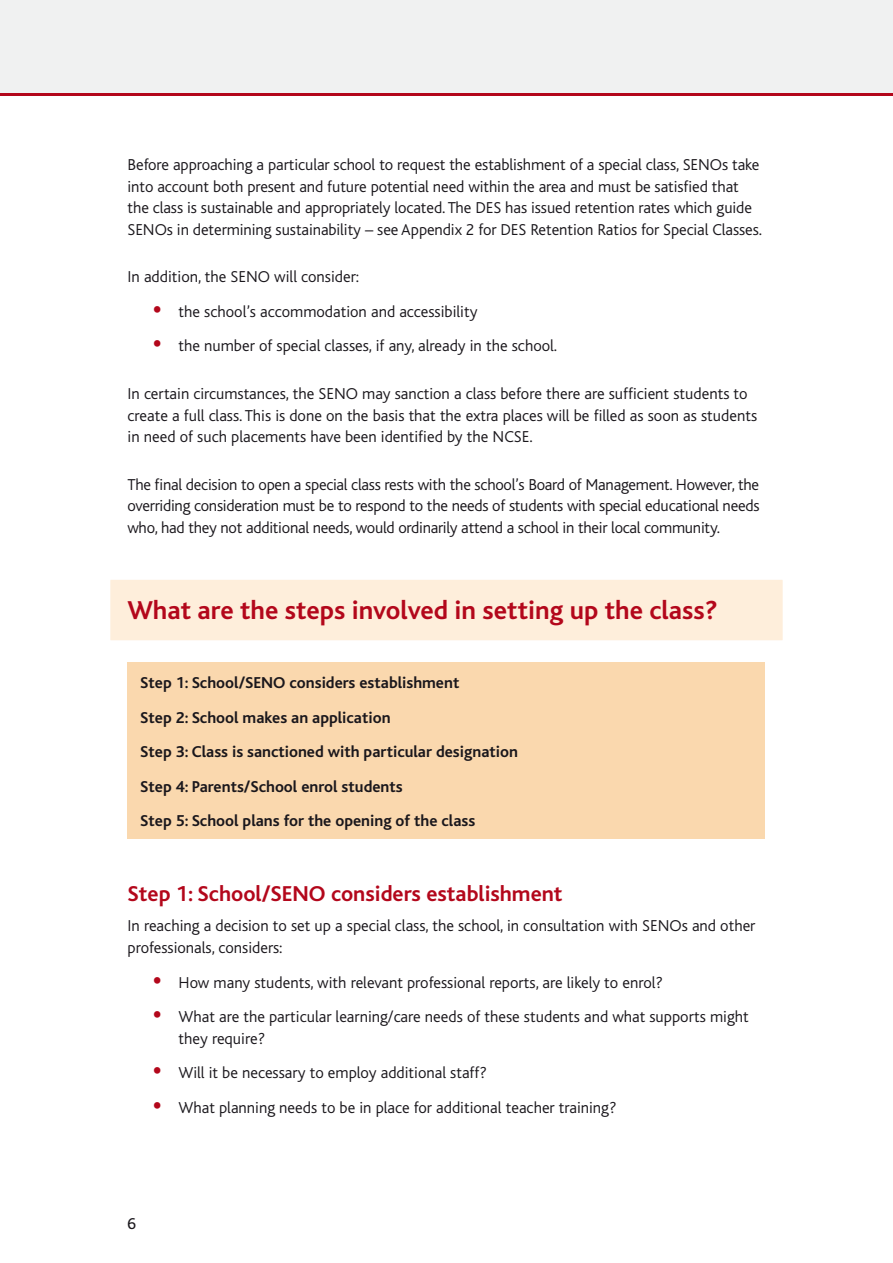
<style>
.page{position:relative;width:893px;height:1263px;background:#fff}
.page>*{position:absolute;margin:0;border:0;box-sizing:border-box;transform-origin:0 0}
.Head_1_-_NEW{font:700 27px "Bliss";color:#b3071b}
.Head_1_1{font:700 22.5px "Bliss";color:#b3071b}
.Body__6{font:300 16.5px/21.8px "Bliss";color:#1a171c}
.Body__3{font:700 16.5px "Bliss";color:#1a171c}
.Body__3-2{font:300 16.5px/21.8px "Bliss";color:#1a171c}
.t1{font:16.5px "Bliss";color:#1a171c}
.s1{font-weight:800;font-size:24px;color:#b3071b}
</style>
<div class="page">
<div style="left:0;top:0;width:893px;height:94px;background:#f0f1f1"></div>
<hr style="left:0;top:94px;width:893px;height:2px;background:#b3071b">
<div style="left:111px;top:580px;width:671px;height:60px;background:#feeedb"></div>
<div style="left:128px;top:663px;width:637px;height:176px;background:#fad8ae"></div>
<p class="Body__6" style="left:128px;top:154px;width:636px">Before approaching a particular school to request the establishment of a special class, SENOs take into account both present and future potential need within the area and must be satisfied that the class is sustainable and appropriately located. The DES has issued retention rates which guide SENOs in determining sustainability – see Appendix 2 for DES Retention Ratios for Special Classes.</p>
<p class="Body__3-2" style="left:128px;top:266px;width:233px">In addition, the SENO will consider:</p>
<p class="Body__6" style="left:153px;top:301px;width:326px"><span class="s1">•</span> the school’s accommodation and accessibility</p>
<p class="Body__6" style="left:153px;top:335px;width:406px"><span class="s1">•</span> the number of special classes, if any, already in the school.</p>
<p class="Body__6" style="left:128px;top:383px;width:631px">In certain circumstances, the SENO may sanction a class before there are sufficient students to create a full class. This is done on the basis that the extra places will be filled as soon as students in need of such placements have been identified by the NCSE.</p>
<p class="Body__6" style="left:128px;top:473px;width:633px;text-align:justify">The final decision to open a special class rests with the school’s Board of Management. However, the overriding consideration must be to respond to the needs of students with special educational needs who, had they not additional needs, would ordinarily attend a school in their local community.</p>
<p class="Head_1_-_NEW" style="left:128px;top:596px;width:591px">What are the steps involved in setting up the class?</p>
<p class="Body__3" style="left:140px;top:674px;width:321px">Step 1: School/SENO considers establishment</p>
<p class="Body__3" style="left:140px;top:709px;width:252px">Step 2: School makes an application</p>
<p class="Body__3" style="left:140px;top:743px;width:379px">Step 3: Class is sanctioned with particular designation</p>
<p class="Body__3" style="left:140px;top:778px;width:264px">Step 4: Parents/School enrol students</p>
<p class="Body__3" style="left:140px;top:812px;width:336px">Step 5: School plans for the opening of the class</p>
<p class="Head_1_1" style="left:128px;top:882px;width:437px">Step 1: School/SENO considers establishment</p>
<p class="Body__3-2" style="left:128px;top:915px;width:629px">In reaching a decision to set up a special class, the school, in consultation with SENOs and other professionals, considers:</p>
<p class="Body__6" style="left:153px;top:971px;width:511px"><span class="s1">•</span> How many students, with relevant professional reports, are likely to enrol?</p>
<p class="Body__6" style="left:179px;top:1006px;width:572px;text-indent:-26px"><span class="s1">•</span> What are the particular learning/care needs of these students and what supports might they require?</p>
<p class="Body__6" style="left:153px;top:1062px;width:335px"><span class="s1">•</span> Will it be necessary to employ additional staff?</p>
<p class="Body__6" style="left:153px;top:1097px;width:465px"><span class="s1">•</span> What planning needs to be in place for additional teacher training?</p>
<p class="t1" style="left:128px;top:1215px;width:10px">6</p>
</div>
